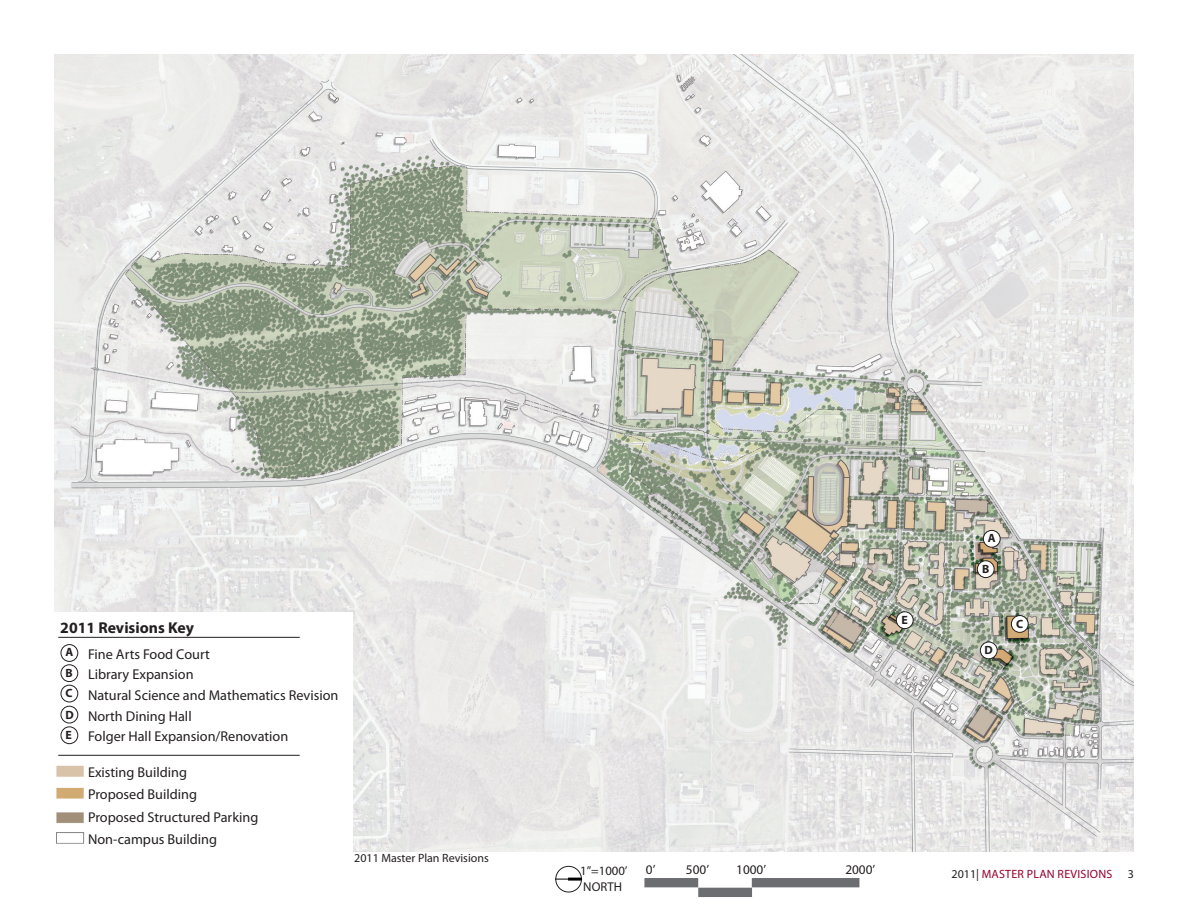
<style>
.page{position:relative;width:1188px;height:918px;background:#fff}
.page>*{position:absolute;margin:0;border:0;box-sizing:border-box;transform-origin:0 0}
.t1{font:700 15.75px "Myriad Pro";color:#231f20}
.t2{font:14.25px "Myriad Pro";color:#231f20}
.E__Sidebar_Text{font:13.2px "Myriad Pro";color:#231f20}
.E__Sidebar_Text-2{font:12.75px "Myriad Pro";color:#231f20}
.t3{font:12px "Myriad Pro";color:#231f20}
.t4{font:12px "Myriad Pro";letter-spacing:.02em;color:#98012e}
.t5{font:700 12px "Myriad Pro";color:#231f20}
.s1{color:#231f20}
</style>
<div class="page">
<img style="left:54px;top:54px;width:1080px;height:797px">
<div style="left:54px;top:613px;width:298px;height:239px;background:#fff"></div>
<img style="left:56px;top:765px;width:28px;height:12px">
<img style="left:56px;top:787px;width:28px;height:12px">
<img style="left:56px;top:812px;width:29px;height:32px">
<div style="left:983px;top:530px;width:17px;height:17px;background:#fff;border-radius:50%"></div>
<div style="left:983px;top:530px;width:18px;height:18px;border:1px solid #231f20;border-radius:50%"></div>
<div style="left:60px;top:644px;width:18px;height:18px;border:1px solid #231f20;border-radius:50%"></div>
<div style="left:60px;top:664px;width:18px;height:18px;border:1px solid #231f20;border-radius:50%"></div>
<div style="left:60px;top:685px;width:18px;height:17px;border:1px solid #231f20;border-radius:50%"></div>
<div style="left:60px;top:706px;width:18px;height:18px;border:1px solid #231f20;border-radius:50%"></div>
<div style="left:60px;top:726px;width:18px;height:18px;border:1px solid #231f20;border-radius:50%"></div>
<div style="left:1011px;top:616px;width:17px;height:16px;background:#fff;border-radius:50%"></div>
<div style="left:1011px;top:615px;width:18px;height:18px;border:1px solid #231f20;border-radius:50%"></div>
<div style="left:977px;top:561px;width:17px;height:17px;background:#fff;border-radius:50%"></div>
<div style="left:977px;top:560px;width:18px;height:18px;border:1px solid #231f20;border-radius:50%"></div>
<div style="left:896px;top:612px;width:17px;height:17px;background:#fff;border-radius:50%"></div>
<div style="left:896px;top:611px;width:18px;height:18px;border:1px solid #231f20;border-radius:50%"></div>
<div style="left:980px;top:642px;width:17px;height:17px;background:#fff;border-radius:50%"></div>
<div style="left:980px;top:641px;width:18px;height:18px;border:1px solid #231f20;border-radius:50%"></div>
<div style="left:644px;top:878px;width:54px;height:9px;background:#6c6d70"></div>
<div style="left:698px;top:888px;width:54px;height:9px;background:#6c6d70"></div>
<div style="left:752px;top:878px;width:107px;height:9px;background:#6c6d70"></div>
<div style="left:555px;top:866px;width:27px;height:26px;border:1px solid #231f20;border-radius:50%"></div>
<svg style="left:555px;top:879px;width:13px;height:1px"></svg>
<hr style="left:568px;top:878px;width:14px;height:3px;background:#000">
<hr style="left:58px;top:637px;width:242px;height:1px;background:#231f20">
<hr style="left:58px;top:755px;width:242px;height:1px;background:#231f20">
<p class="t1" style="left:60px;top:618px;width:135px">2011 Revisions Key</p>
<p class="t5" style="left:65px;top:645px;width:9px">A</p>
<p class="t5" style="left:65px;top:665px;width:9px">B</p>
<p class="t5" style="left:65px;top:685px;width:9px">C</p>
<p class="t5" style="left:65px;top:707px;width:10px">D</p>
<p class="t5" style="left:65px;top:727px;width:8px">E</p>
<p class="t2" style="left:88px;top:646px;width:123px">Fine Arts Food Court</p>
<p class="t2" style="left:88px;top:666px;width:107px">Library Expansion</p>
<p class="t2" style="left:88px;top:686px;width:252px">Natural Science and Mathematics Revision</p>
<p class="t2" style="left:88px;top:707px;width:105px">North Dining Hall</p>
<p class="t2" style="left:88px;top:728px;width:202px">Folger Hall Expansion/Renovation</p>
<p class="t2" style="left:88px;top:763px;width:101px">Existing Building</p>
<p class="t2" style="left:88px;top:785px;width:110px">Proposed Building</p>
<p class="t2" style="left:88px;top:808px;width:172px">Proposed Structured Parking</p>
<p class="t2" style="left:88px;top:830px;width:131px">Non-campus Building</p>
<p class="t3" style="left:354px;top:850px;width:136px">2011 Master Plan Revisions</p>
<p class="t5" style="left:902px;top:612px;width:8px">E</p>
<p class="t5" style="left:988px;top:530px;width:9px">A</p>
<p class="t5" style="left:982px;top:561px;width:9px">B</p>
<p class="t5" style="left:985px;top:642px;width:10px">D</p>
<p class="t5" style="left:1016px;top:616px;width:9px">C</p>
<p class="E__Sidebar_Text-2" style="left:580px;top:863px;width:49px">1”=1000’</p>
<p class="E__Sidebar_Text-2" style="left:583px;top:879px;width:40px">NORTH</p>
<p class="E__Sidebar_Text" style="left:646px;top:861px;width:11px">0’</p>
<p class="E__Sidebar_Text" style="left:686px;top:861px;width:25px">500’</p>
<p class="E__Sidebar_Text" style="left:736px;top:861px;width:31px">1000’</p>
<p class="E__Sidebar_Text" style="left:845px;top:861px;width:31px">2000’</p>
<p class="t4" style="left:952px;top:866px;width:162px"><span class="s1">2011|</span> MASTER PLAN REVISIONS</p>
<p class="t3" style="left:1128px;top:866px;width:8px">3</p>
</div>
